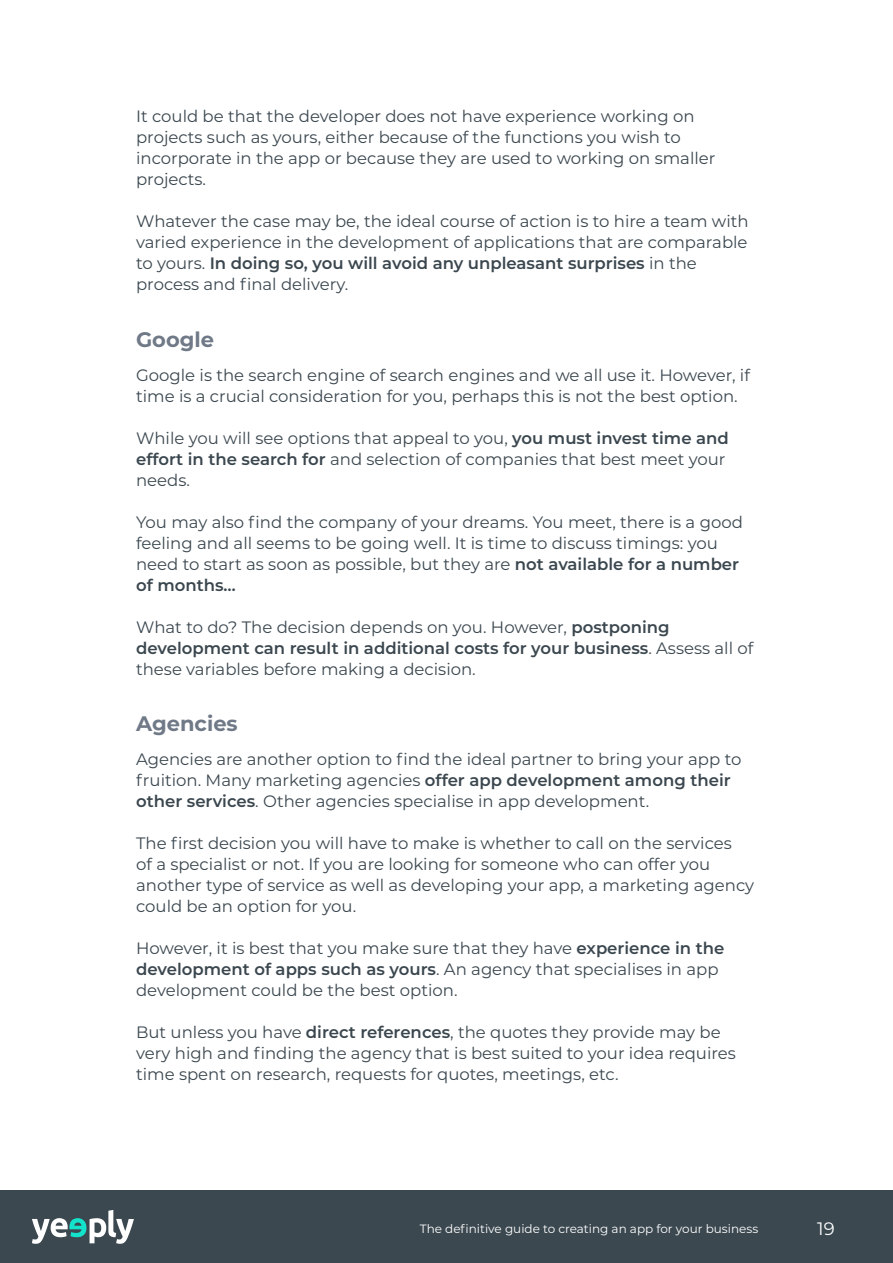
<style>
.page{position:relative;width:893px;height:1263px;background:#fff}
.page>*{position:absolute;margin:0;border:0;box-sizing:border-box;transform-origin:0 0}
.t1{font:700 21px "Montserrat";color:#707987}
.t2{font:18px "Montserrat";color:#fff}
.t3{font:16.5px/21px "Montserrat";color:#3b474f}
.t4{font:12px "Montserrat";color:#fff}
.s1{font-weight:600}
</style>
<div class="page">
<div style="left:0;top:1191px;width:893px;height:72px;background:#3b4850"></div>
<svg style="left:32px;top:1210px;width:102px;height:34px"></svg>
<p class="t3" style="left:136px;top:105px;width:581px">It could be that the developer does not have experience working on projects such as yours, either because of the functions you wish to incorporate in the app or because they are used to working on smaller projects.</p>
<p class="t3" style="left:136px;top:210px;width:614px">Whatever the case may be, the ideal course of action is to hire a team with varied experience in the development of applications that are comparable to yours. <span class="s1">In doing so, you will avoid any unpleasant surprises</span> in the process and final delivery.</p>
<p class="t1" style="left:136px;top:324px;width:79px">Google</p>
<p class="t3" style="left:136px;top:364px;width:615px">Google is the search engine of search engines and we all use it. However, if time is a crucial consideration for you, perhaps this is not the best option.</p>
<p class="t3" style="left:136px;top:427px;width:594px">While you will see options that appeal to you, <span class="s1">you must invest time and effort in the search for</span> and selection of companies that best meet your needs.</p>
<p class="t3" style="left:136px;top:511px;width:608px">You may also find the company of your dreams. You meet, there is a good feeling and all seems to be going well. It is time to discuss timings: you need to start as soon as possible, but they are <span class="s1">not available for a number of months…</span></p>
<p class="t3" style="left:136px;top:616px;width:619px">What to do? The decision depends on you. However, <span class="s1">postponing development can result in additional costs for your business</span>. Assess all of these variables before making a decision.</p>
<p class="t1" style="left:136px;top:708px;width:103px">Agencies</p>
<p class="t3" style="left:136px;top:748px;width:607px">Agencies are another option to find the ideal partner to bring your app to fruition. Many marketing agencies <span class="s1">offer app development among their other services</span>. Other agencies specialise in app development.</p>
<p class="t3" style="left:136px;top:832px;width:620px">The first decision you will have to make is whether to call on the services<br>of a specialist or not. If you are looking for someone who can offer you another type of service as well as developing your app, a marketing agency could be an option for you.</p>
<p class="t3" style="left:136px;top:937px;width:590px">However, it is best that you make sure that they have <span class="s1">experience in the development of apps such as yours</span>. An agency that specialises in app development could be the best option.</p>
<p class="t3" style="left:136px;top:1021px;width:601px">But unless you have <span class="s1">direct references</span>, the quotes they provide may be very high and finding the agency that is best suited to your idea requires time spent on research, requests for quotes, meetings, etc.</p>
<p class="t4" style="left:420px;top:1220px;width:340px">The definitive guide to creating an app for your business</p>
<p class="t2" style="left:817px;top:1216px;width:19px">19</p>
</div>
